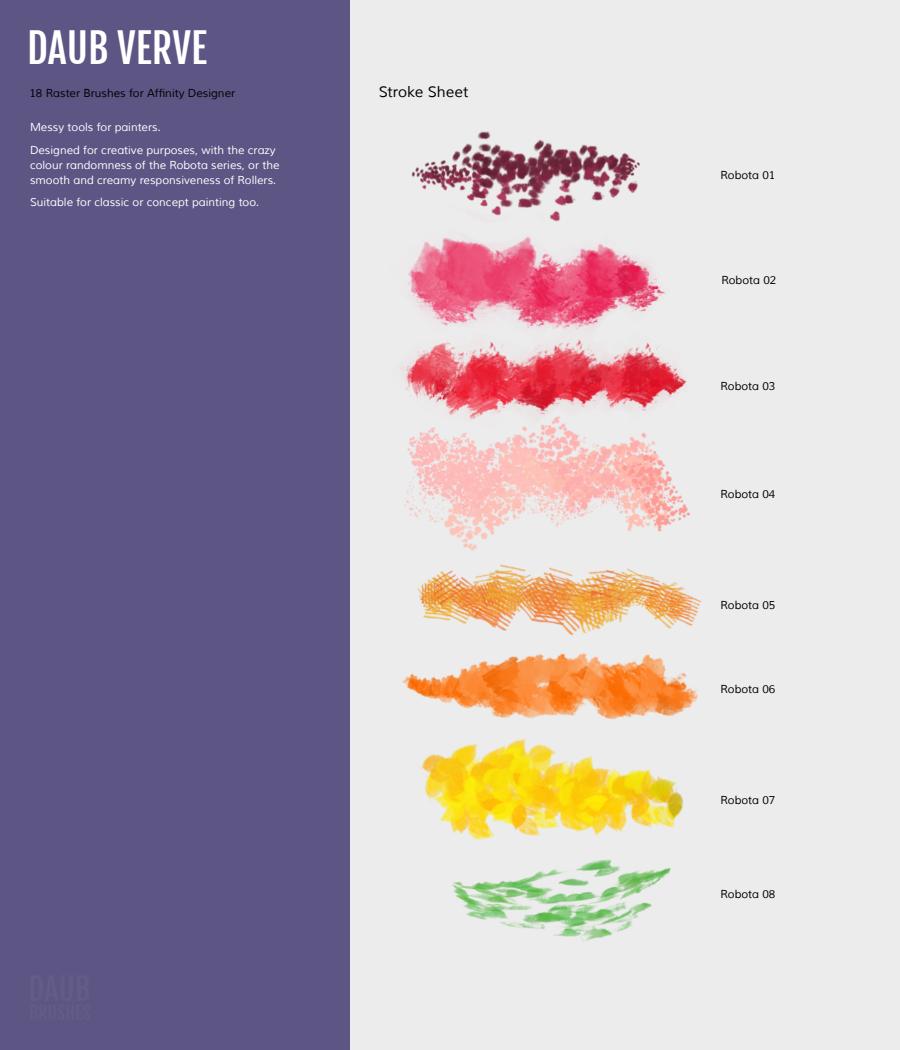
<style>
.page{position:relative;width:900px;height:1050px;background:#ececec}
.page>*{position:absolute;margin:0;border:0;box-sizing:border-box;transform-origin:0 0}
.t1{font:40px "Fjalla One";color:#fff}
.t2{font:15px "font 000000001 e 38 f 8 a 8";color:#000}
.t3{font:11.25px/22.5px "font 000000001 e 38 f 8 a 8";color:#fff}
.t4{font:11.25px "font 000000001 e 38 f 8 a 8";color:#000}
</style>
<div class="page">
<div style="left:0;top:0;width:350px;height:1050px;background:#5d5584"></div>
<img style="left:400px;top:131px;width:301px;height:811px">
<h1 class="t1" style="left:27px;top:23px;width:182px">DAUB VERVE</h1>
<p class="t4" style="left:29px;top:86px;width:207px">18 Raster Brushes for Affinity Designer</p>
<h2 class="t2" style="left:379px;top:82px;width:91px">Stroke Sheet</h2>
<p class="t3" style="left:30px;top:117px;width:247px">Messy tools for painters.<br>Designed for creative purposes, with the crazy</p>
<p class="t3" style="left:30px;top:158px;width:251px;line-height:15px">colour randomness of the Robota series, or the smooth and creamy responsiveness of Rollers.</p>
<p class="t3" style="left:30px;top:192px;width:231px">Suitable for classic or concept painting too.</p>
<p class="t4" style="left:721px;top:169px;width:56px">Robota 01</p>
<p class="t4" style="left:722px;top:273px;width:56px">Robota 02</p>
<p class="t4" style="left:721px;top:379px;width:56px">Robota 03</p>
<p class="t4" style="left:721px;top:487px;width:56px">Robota 04</p>
<p class="t4" style="left:721px;top:598px;width:56px">Robota 05</p>
<p class="t4" style="left:721px;top:682px;width:56px">Robota 06</p>
<p class="t4" style="left:721px;top:793px;width:56px">Robota 07</p>
<p class="t4" style="left:721px;top:887px;width:56px">Robota 08</p>
</div>
